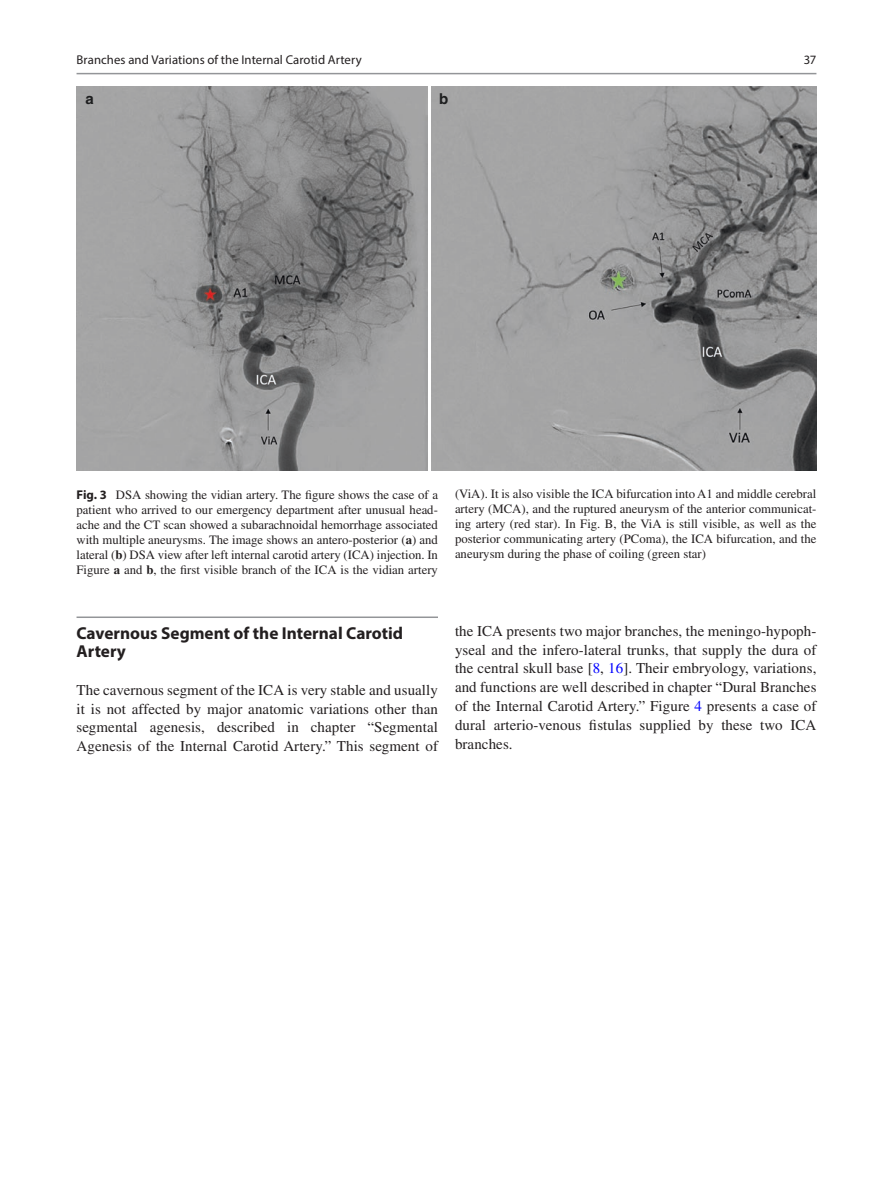
<style>
.page{position:relative;width:893px;height:1187px;background:#fff}
.page>*{position:absolute;margin:0;border:0;box-sizing:border-box;transform-origin:0 0}
._1_hd{font:700 17.25px/18.8px "Myriad Pro";color:#231f20}
.Text_flush{font:15px/18.8px "Times LT Std";letter-spacing:.005em;color:#231f20;text-align:justify}
.t1{font:700 15px "Helvetica";color:#1d1e1f}
.t2{font:12.75px/15px "Times LT Std";color:#231f20;text-align:justify}
.t3{font:12.75px "Myriad Pro";letter-spacing:.005em;color:#231f20}
.s1{font-family:"Myriad Pro";font-weight:700}
.s2{font-weight:700}
.s3{color:#00f}
</style>
<div class="page">
<img style="left:77px;top:87px;width:350px;height:383px">
<img style="left:432px;top:87px;width:384px;height:383px">
<hr style="left:77px;top:616px;width:361px;height:2px;background:#939598">
<hr style="left:77px;top:73px;width:739px;height:1px;background:#939598">
<p class="t3" style="left:77px;top:52px;width:287px">Branches and Variations of the Internal Carotid Artery</p>
<p class="t1" style="left:85px;top:89px;width:10px">a</p>
<p class="t1" style="left:439px;top:89px;width:11px">b</p>
<p class="t3" style="left:804px;top:52px;width:14px">37</p>
<p class="t2" style="left:77px;top:487px;width:363px"><span class="s1">Fig. 3</span> DSA showing the vidian artery. The figure shows the case of a patient who arrived to our emergency department after unusual head&shy;ache and the CT scan showed a subarachnoidal hemorrhage associated with multiple aneurysms. The image shows an antero-posterior (<span class="s2">a</span>) and lateral (<span class="s2">b</span>) DSA view after left internal carotid artery (ICA) injection. In Figure <span class="s2">a</span> and <span class="s2">b</span>, the first visible branch of the ICA is the vidian artery</p>
<p class="t2" style="left:455px;top:486px;width:363px">(ViA). It is also visible the ICA bifurcation into A1 and middle cerebral artery (MCA), and the ruptured aneurysm of the anterior communicat&shy;ing artery (red star). In Fig. B, the ViA is still visible, as well as the posterior communicating artery (PComa), the ICA bifurcation, and the aneurysm during the phase of coiling (green star)</p>
<h2 class="_1_hd" style="left:77px;top:623px;width:328px">Cavernous Segment of the Internal Carotid<br>Artery</h2>
<p class="Text_flush" style="left:77px;top:680px;width:363px">The cavernous segment of the ICA is very stable and usually it is not affected by major anatomic variations other than segmental agenesis, described in chapter “Segmental Agenesis of the Internal Carotid Artery.” This segment of</p>
<p class="Text_flush" style="left:455px;top:621px;width:363px">the ICA presents two major branches, the meningo-hypoph&shy;yseal and the infero-lateral trunks, that supply the dura of the central skull base [<span class="s3">8</span>, <span class="s3">16</span>]. Their embryology, variations, and functions are well described in chapter “Dural Branches of the Internal Carotid Artery.” Figure <span class="s3">4</span> presents a case of dural arterio-venous fistulas supplied by these two ICA branches.</p>
</div>
